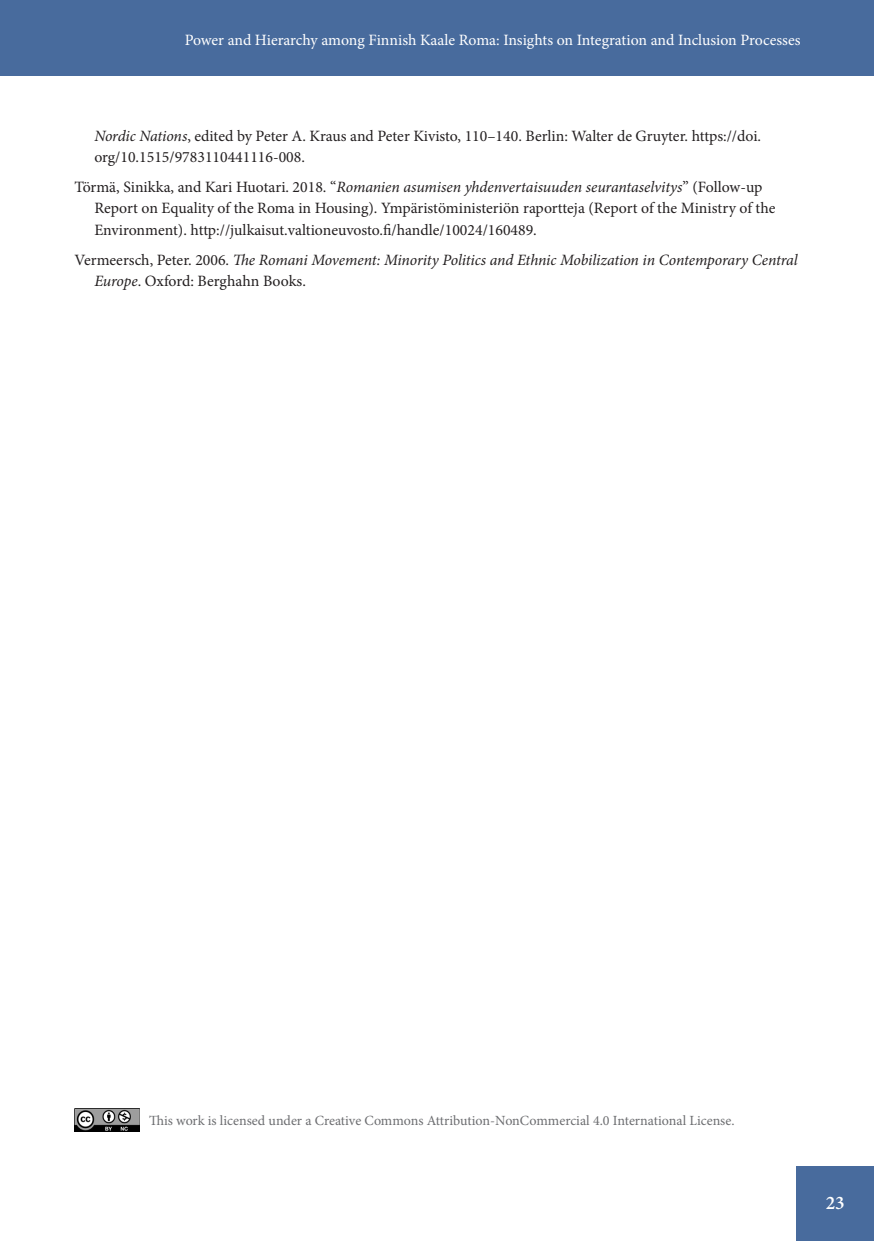
<style>
.page{position:relative;width:874px;height:1241px;background:#fff}
.page>*{position:absolute;margin:0;border:0;box-sizing:border-box;transform-origin:0 0}
.t1{font:600 19.25px "Minion Pro";color:#fff}
.references{font:15.75px/21px "Minion Pro";color:#231f20}
.references-2{font:italic 15.75px/21px "Minion Pro";letter-spacing:-.01em;color:#231f20}
.t2{font:15.75px "Minion Pro";letter-spacing:-.005em;color:#fff}
.Footnote{font:14px "Minion Pro";color:#6c6d70}
.s1{font-style:italic}
.s2{font-style:normal}
</style>
<div class="page">
<div style="left:0;top:0;width:873px;height:75px;background:#486b9d"></div>
<div style="left:796px;top:1166px;width:77px;height:74px;background:#486b9d"></div>
<img style="left:75px;top:1108px;width:64px;height:22px">
<p class="t2" style="left:185px;top:30px;width:617px">Power and Hierarchy among Finnish Kaale Roma: Insights on Integration and Inclusion Processes</p>
<p class="references" style="left:94px;top:125px;width:668px"><span class="s1">Nordic Nations</span>, edited by Peter A. Kraus and Peter Kivisto, 110–140. Berlin: Walter de Gruyter. https://doi. org/10.1515/9783110441116-008.</p>
<p class="references" style="left:94px;top:177px;width:682px;text-indent:-20px">Törmä, Sinikka, and Kari Huotari. 2018. “<span class="s1">Romanien asumisen yhdenvertaisuuden seurantaselvitys</span>” (Follow-up<br>Report on Equality of the Roma in Housing). Ympäristöministeriön raportteja (Report of the Ministry of the<br>Environment). http://julkaisut.valtioneuvosto.fi/handle/10024/160489.</p>
<p class="references-2" style="left:94px;top:250px;width:704px;text-indent:-20px"><span class="s2">Vermeersch, Peter. 2006.</span> The Romani Movement: Minority Politics and Ethnic Mobilization in Contemporary Central<br>Europe<span class="s2">. Oxford: Berghahn Books.</span></p>
<p class="Footnote" style="left:149px;top:1110px;width:586px">This work is licensed under a Creative Commons Attribution-NonCommercial 4.0 International License.</p>
<p class="t1" style="left:825px;top:1189px;width:20px">23</p>
</div>
